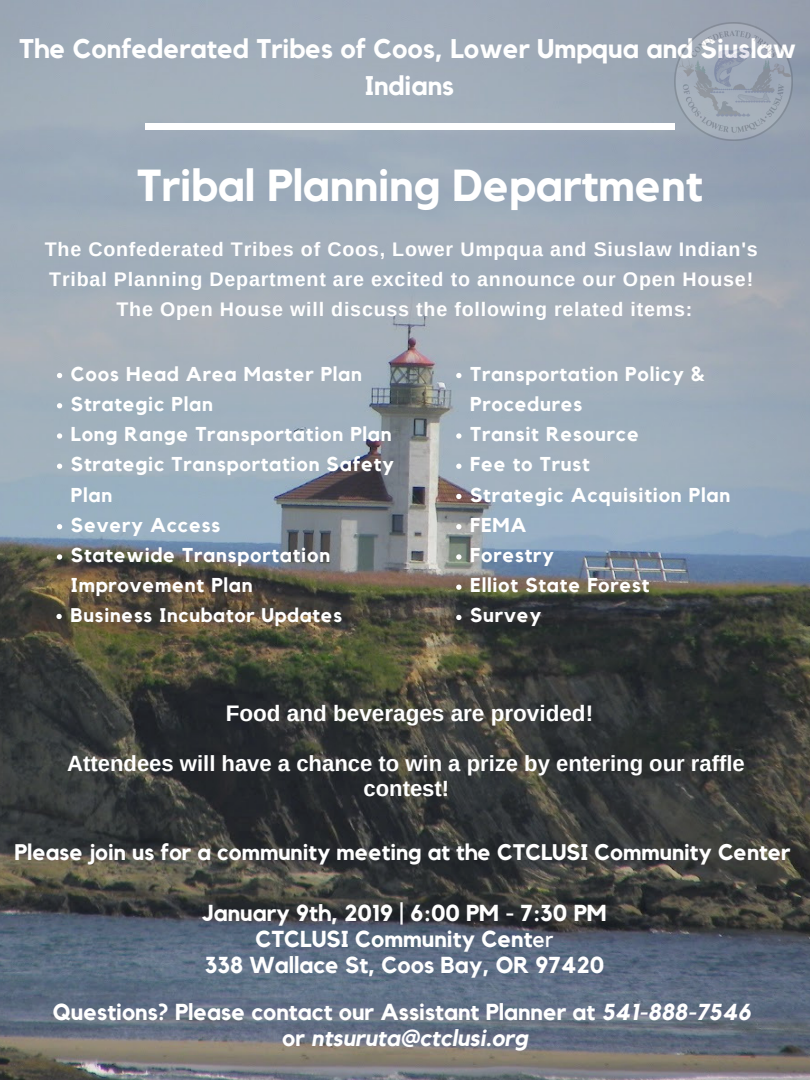
<style>
.page{position:relative;width:810px;height:1080px;background:#fff}
.page>*{position:absolute;margin:0;border:0;box-sizing:border-box;transform-origin:0 0}
.t1{font:700 44.62px "Kollektif";color:#fff}
.t2{font:700 26.88px/37.4px "Kollektif";color:#fff;text-align:center}
.t3{font:700 23.06px/25.9px "Kollektif";color:#fff;text-align:center}
.t4{font:700 22.5px "Kollektif";color:#fff}
.t5{font:700 22.5px "Arimo";color:#fff}
.t6{font:700 22.06px/24.9px "Arimo";color:#fff;text-align:center}
.t7{font:700 20px/30.2px "Kollektif";letter-spacing:.04em;color:#fff}
.t8{font:700 19.69px/29.8px "Arimo";letter-spacing:.04em;color:#fff;text-align:center}
.t9{font:700 19.69px "Kollektif";letter-spacing:.04em;color:#fff}
.s1{font-weight:400}
.s2{font-style:italic}
</style>
<div class="page">
<img style="left:0;top:0;width:810px;height:1080px">
<svg style="left:57px;top:373px;width:5px;height:5px"></svg>
<svg style="left:57px;top:403px;width:5px;height:5px"></svg>
<svg style="left:57px;top:433px;width:5px;height:6px"></svg>
<svg style="left:57px;top:464px;width:5px;height:5px"></svg>
<svg style="left:57px;top:524px;width:5px;height:5px"></svg>
<svg style="left:57px;top:554px;width:5px;height:6px"></svg>
<svg style="left:56px;top:614px;width:6px;height:5px"></svg>
<div style="left:145px;top:123px;width:529px;height:7px;background:#fff"></div>
<svg style="left:456px;top:373px;width:5px;height:5px"></svg>
<svg style="left:456px;top:433px;width:5px;height:6px"></svg>
<svg style="left:456px;top:464px;width:5px;height:5px"></svg>
<svg style="left:456px;top:494px;width:5px;height:5px"></svg>
<svg style="left:456px;top:524px;width:5px;height:5px"></svg>
<svg style="left:456px;top:554px;width:5px;height:6px"></svg>
<svg style="left:456px;top:585px;width:5px;height:5px"></svg>
<svg style="left:456px;top:615px;width:5px;height:5px"></svg>
<img style="left:674px;top:22px;width:118px;height:118px">
<h2 class="t2" style="left:19px;top:30px;width:779px">The Confederated Tribes of Coos, Lower Umpqua and Siuslaw<br>Indians</h2>
<h1 class="t1" style="left:137px;top:165px;width:567px">Tribal Planning Department</h1>
<p class="t8" style="left:45px;top:234px;width:715px">The Confederated Tribes of Coos, Lower Umpqua and Siuslaw Indian's<br>Tribal Planning Department are excited to announce our Open House!<br>The Open House will discuss the following related items:</p>
<p class="t7" style="left:71px;top:359px;width:325px">Coos Head Area Master Plan<br>Strategic Plan<br>Long Range Transportation Plan<br>Strategic Transportation Safety<br>Plan<br>Severy Access<br>Statewide Transportation<br>Improvement Plan</p>
<p class="t9" style="left:71px;top:606px;width:273px">Business Incubator Updates</p>
<p class="t7" style="left:470px;top:359px;width:261px">Transportation Policy &amp;<br>Procedures<br>Transit Resource<br>Fee to Trust<br>Strategic Acquisition Plan<br>FEMA<br>Forestry<br>Elliot State Forest<br>Survey</p>
<p class="t5" style="left:226px;top:700px;width:369px">Food and beverages are provided!</p>
<p class="t6" style="left:67px;top:751px;width:679px">Attendees will have a chance to win a prize by entering our raffle contest!</p>
<p class="t4" style="left:15px;top:842px;width:777px">Please join us for a community meeting at the CTCLUSI Community Center</p>
<p class="t3" style="left:202px;top:901px;width:406px">January 9th, 2019 | 6:00 PM - 7:30 PM<br>CTCLUSI Community Cent<span class="s1">er<br></span>338 Wallace St, Coos Bay, OR 97420</p>
<p class="t3" style="left:53px;top:1000px;width:700px">Questions? Please contact our Assistant Planner at <span class="s2">541-888-7546 </span>or <span class="s2">ntsuruta@ctclusi.org</span></p>
</div>
